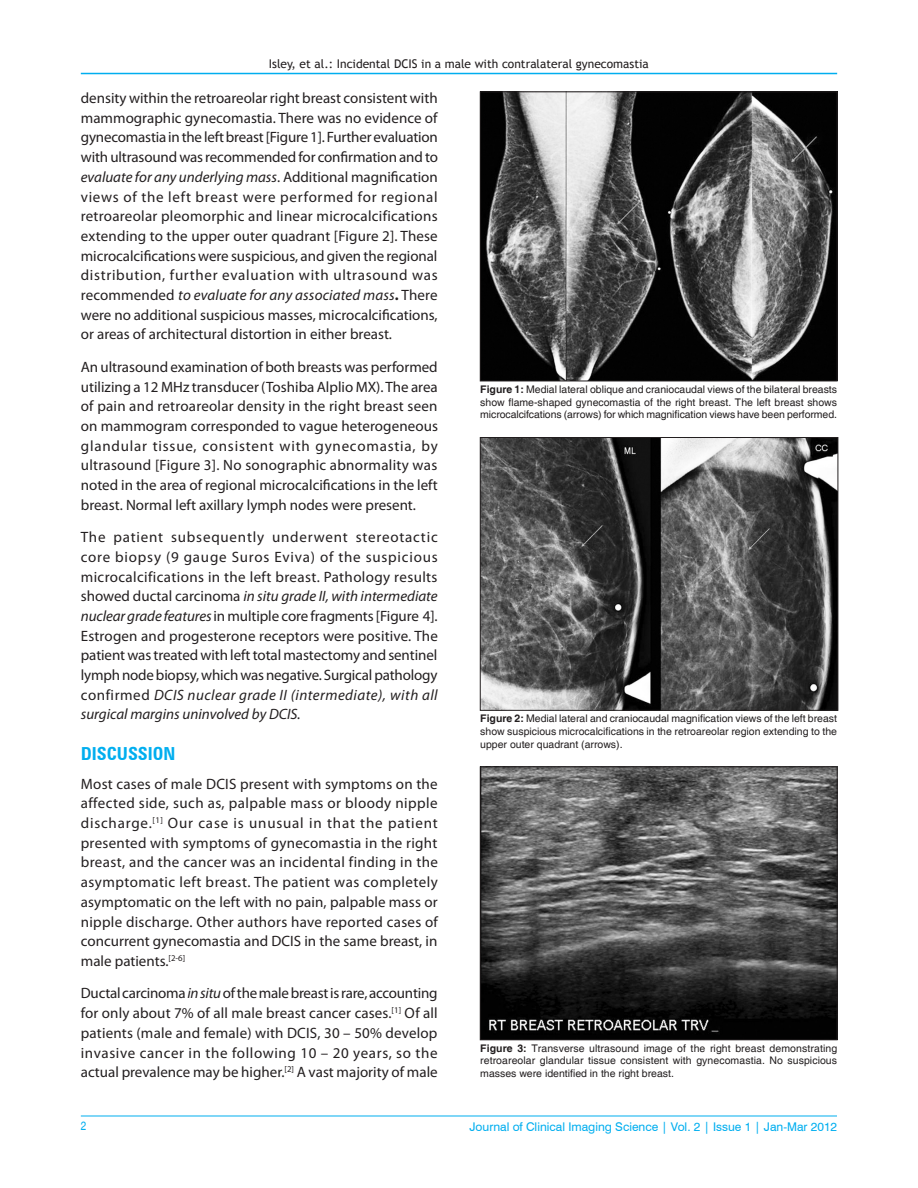
<style>
.page{position:relative;width:918px;height:1188px;background:#fff}
.page>*{position:absolute;margin:0;border:0;box-sizing:border-box;transform-origin:0 0}
.t1{font:700 condensed 18px "Zurich BT";color:#00aeef}
.t2{font:15px/19.6px "Myriad Pro";color:#231f20;text-align:justify}
.t3{font:12px "Trebuchet MS";color:#231f20}
.t4{font:12px "Swiss 721 BT";color:#00aeef}
.t5{font:condensed 12px "Helvetica";color:#00aeef}
.t6{font:10.5px/12.8px "Helvetica";color:#231f20;text-align:justify}
.s1{font-style:italic}
.s2{font-weight:700}
</style>
<div class="page">
<hr style="left:81px;top:1116px;width:756px;height:1px;background:#00aeef">
<hr style="left:81px;top:73px;width:756px;height:1px;background:#00aeef">
<img style="left:482px;top:94px;width:353px;height:285px">
<div style="left:480px;top:92px;width:357px;height:289px;border:1px solid #231f20"></div>
<img style="left:482px;top:439px;width:354px;height:270px">
<div style="left:480px;top:437px;width:358px;height:274px;border:1px solid #231f20"></div>
<img style="left:482px;top:769px;width:353px;height:269px">
<div style="left:480px;top:767px;width:357px;height:273px;border:1px solid #231f20"></div>
<p class="t3" style="left:269px;top:56px;width:382px">Isley, et al.: Incidental DCIS in a male with contralateral gynecomastia</p>
<p class="t2" style="left:81px;top:88px;width:359px">density within the retroareolar right breast consistent with mammographic gynecomastia. There was no evidence of gynecomastia in the left breast [Figure 1]. Further evaluation with ultrasound was recommended for confirmation and to <span class="s1">evaluate for any underlying mass</span>. Additional magnification views of the left breast were performed for regional retroareolar pleomorphic and linear microcalcifications extending to the upper outer quadrant [Figure 2]. These microcalcifications were suspicious, and given the regional distribution, further evaluation with ultrasound was recommended <span class="s1">to evaluate for any associated mass</span><span class="s2">.</span> There were no additional suspicious masses, microcalcifications, or areas of architectural distortion in either breast.</p>
<p class="t2" style="left:81px;top:357px;width:359px">An ultrasound examination of both breasts was performed utilizing a 12 MHz transducer (Toshiba Alplio MX). The area of pain and retroareolar density in the right breast seen on mammogram corresponded to vague heterogeneous glandular tissue, consistent with gynecomastia, by ultrasound [Figure 3]. No sonographic abnormality was noted in the area of regional microcalcifications in the left breast. Normal left axillary lymph nodes were present.</p>
<p class="t2" style="left:81px;top:527px;width:359px">The patient subsequently underwent stereotactic core biopsy (9 gauge Suros Eviva) of the suspicious microcalcifications in the left breast. Pathology results showed ductal carcinoma <span class="s1">in situ grade II, with intermediate nuclear grade features</span>in multiple core fragments [Figure 4].<br>Estrogen and progesterone receptors were positive. The patient was treated with left total mastectomy and sentinel lymph node biopsy, which was negative. Surgical pathology confirmed <span class="s1">DCIS nuclear grade II (intermediate), with all surgical margins uninvolved by DCIS.</span></p>
<p class="t1" style="left:81px;top:743px;width:96px">DISCUSSION</p>
<p class="t2" style="left:81px;top:774px;width:359px">Most cases of male DCIS present with symptoms on the affected side, such as, palpable mass or bloody nipple discharge.<sup>[1]</sup> Our case is unusual in that the patient presented with symptoms of gynecomastia in the right breast, and the cancer was an incidental finding in the asymptomatic left breast. The patient was completely asymptomatic on the left with no pain, palpable mass or nipple discharge. Other authors have reported cases of concurrent gynecomastia and DCIS in the same breast, in male patients.<sup>[2-6]</sup></p>
<p class="t2" style="left:81px;top:983px;width:358px">Ductal carcinoma <span class="s1">in situ</span> of the male breast is rare, accounting for only about 7% of all male breast cancer cases.<sup>[1]</sup> Of all patients (male and female) with DCIS, 30 – 50% develop invasive cancer in the following 10 – 20 years, so the actual prevalence may be higher.<sup>[2]</sup> A vast majority of male</p>
<p class="t6" style="left:480px;top:383px;width:358px"><span class="s2">Figure 1:</span> Medial lateral oblique and craniocaudal views of the bilateral breasts show flame-shaped gynecomastia of the right breast. The left breast shows microcalcifcations (arrows) for which magnification views have been performed.</p>
<p class="t6" style="left:480px;top:713px;width:358px"><span class="s2">Figure 2:</span> Medial lateral and craniocaudal magnification views of the left breast show suspicious microcalcifications in the retroareolar region extending to the upper outer quadrant (arrows).</p>
<p class="t6" style="left:480px;top:1042px;width:358px"><span class="s2">Figure 3:</span> Transverse ultrasound image of the right breast demonstrating retroareolar glandular tissue consistent with gynecomastia. No suspicious masses were identified in the right breast.</p>
<p class="t5" style="left:81px;top:1119px;width:7px">2</p>
<p class="t4" style="left:469px;top:1119px;width:369px">Journal of Clinical Imaging Science | Vol. 2 | Issue 1 | Jan-Mar 2012</p>
</div>
